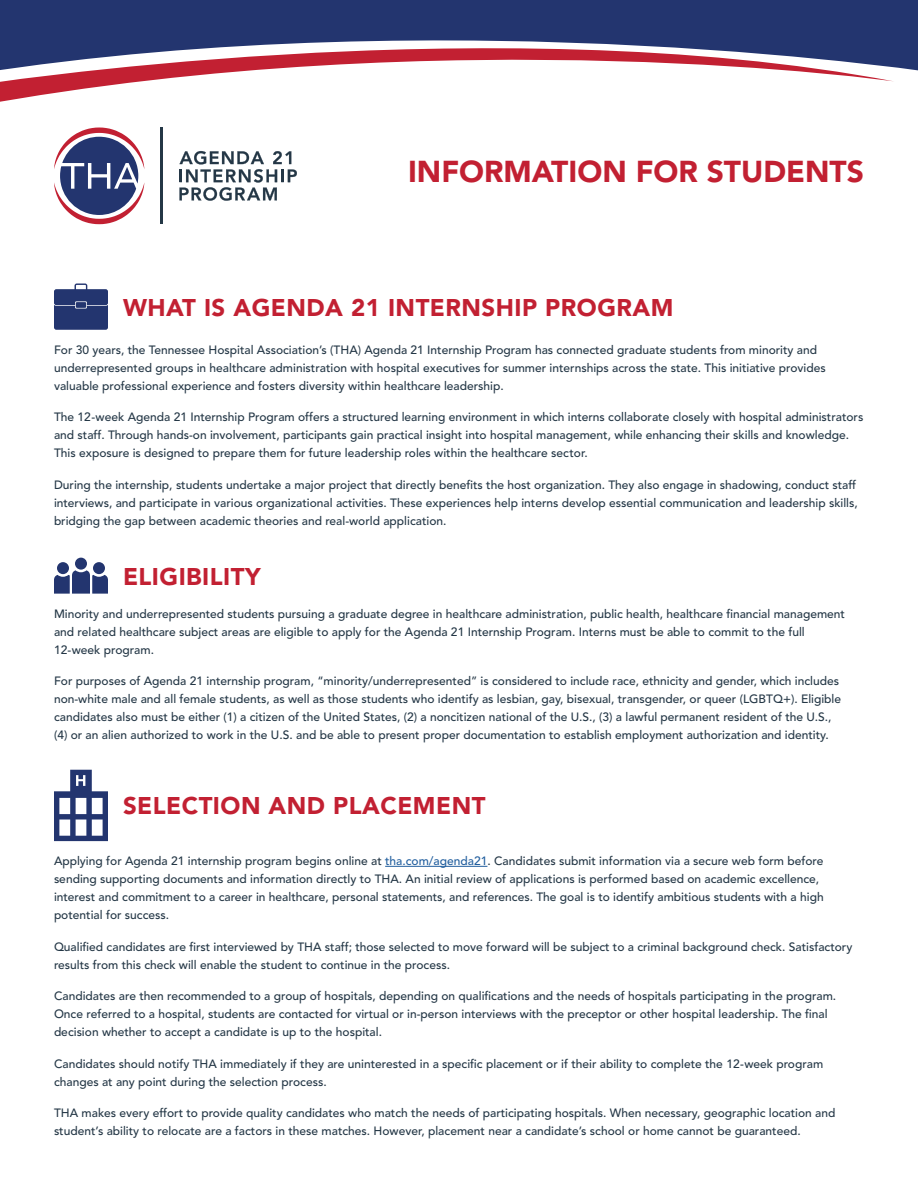
<style>
.page{position:relative;width:918px;height:1188px;background:#fff}
.page>*{position:absolute;margin:0;border:0;box-sizing:border-box;transform-origin:0 0}
.t1{font:900 30px "Avenir LT Std";color:#c22032}
.t2{font:900 24px "Avenir LT Std";letter-spacing:.02em;color:#c22032}
.t3{font:500 12px/18px "Avenir LT Std";color:#243746}
.s1{color:#215e9e}
</style>
<div class="page">
<svg style="left:54px;top:128px;width:90px;height:96px"></svg>
<hr style="left:160px;top:128px;width:3px;height:96px;background:#243746">
<svg style="left:179px;top:151px;width:118px;height:50px"></svg>
<svg style="left:54px;top:284px;width:54px;height:46px;background:#404f82"></svg>
<hr style="left:385px;top:866px;width:102px;height:1px;background:#215e9e">
<div style="left:93px;top:562px;width:12px;height:12px;background:#23356f;border-radius:50%"></div>
<div style="left:57px;top:562px;width:12px;height:12px;background:#23356f;border-radius:50%"></div>
<svg style="left:54px;top:570px;width:54px;height:24px"></svg>
<div style="left:75px;top:558px;width:12px;height:12px;background:#23356f;border-radius:50%"></div>
<svg style="left:54px;top:770px;width:54px;height:71px"></svg>
<div style="left:0;top:0;width:918px;height:71px;background:#23356f"></div>
<svg style="left:0;top:4px;width:894px;height:98px"></svg>
<h1 class="t1" style="left:408px;top:153px;width:457px">INFORMATION FOR STUDENTS</h1>
<h2 class="t2" style="left:123px;top:293px;width:552px">WHAT IS AGENDA 21 INTERNSHIP PROGRAM</h2>
<p class="t3" style="left:54px;top:341px;width:773px">For 30 years, the Tennessee Hospital Association’s (THA) Agenda 21 Internship Program has connected graduate students from minority and underrepresented groups in healthcare administration with hospital executives for summer internships across the state. This initiative provides valuable professional experience and fosters diversity within healthcare leadership.</p>
<p class="t3" style="left:54px;top:408px;width:811px">The 12-week Agenda 21 Internship Program offers a structured learning environment in which interns collaborate closely with hospital administrators and staff. Through hands-on involvement, participants gain practical insight into hospital management, while enhancing their skills and knowledge.<br>This exposure is designed to prepare them for future leadership roles within the healthcare sector.</p>
<p class="t3" style="left:54px;top:476px;width:805px">During the internship, students undertake a major project that directly benefits the host organization. They also engage in shadowing, conduct staff interviews, and participate in various organizational activities. These experiences help interns develop essential communication and leadership skills, bridging the gap between academic theories and real-world application.</p>
<h2 class="t2" style="left:123px;top:562px;width:139px">ELIGIBILITY</h2>
<p class="t3" style="left:54px;top:605px;width:793px">Minority and underrepresented students pursuing a graduate degree in healthcare administration, public health, healthcare financial management and related healthcare subject areas are eligible to apply for the Agenda 21 Internship Program. Interns must be able to commit to the full<br>12-week program.</p>
<p class="t3" style="left:54px;top:672px;width:789px">For purposes of Agenda 21 internship program, “minority/underrepresented” is considered to include race, ethnicity and gender, which includes non-white male and all female students, as well as those students who identify as lesbian, gay, bisexual, transgender, or queer (LGBTQ+). Eligible candidates also must be either (1) a citizen of the United States, (2) a noncitizen national of the U.S., (3) a lawful permanent resident of the U.S., (4) or an alien authorized to work in the U.S. and be able to present proper documentation to establish employment authorization and identity.</p>
<h2 class="t2" style="left:123px;top:792px;width:364px">SELECTION AND PLACEMENT</h2>
<p class="t3" style="left:54px;top:852px;width:771px">Applying for Agenda 21 internship program begins online at <span class="s1">tha.com/agenda21</span>. Candidates submit information via a secure web form before sending supporting documents and information directly to THA. An initial review of applications is performed based on academic excellence, interest and commitment to a career in healthcare, personal statements, and references. The goal is to identify ambitious students with a high potential for success.</p>
<p class="t3" style="left:54px;top:938px;width:800px">Qualified candidates are first interviewed by THA staff; those selected to move forward will be subject to a criminal background check. Satisfactory results from this check will enable the student to continue in the process.</p>
<p class="t3" style="left:54px;top:987px;width:784px">Candidates are then recommended to a group of hospitals, depending on qualifications and the needs of hospitals participating in the program.<br>Once referred to a hospital, students are contacted for virtual or in-person interviews with the preceptor or other hospital leadership. The final decision whether to accept a candidate is up to the hospital.</p>
<p class="t3" style="left:54px;top:1055px;width:771px">Candidates should notify THA immediately if they are uninterested in a specific placement or if their ability to complete the 12-week program changes at any point during the selection process.</p>
<p class="t3" style="left:54px;top:1104px;width:783px">THA makes every effort to provide quality candidates who match the needs of participating hospitals. When necessary, geographic location and student’s ability to relocate are a factors in these matches. However, placement near a candidate’s school or home cannot be guaranteed.</p>
</div>
